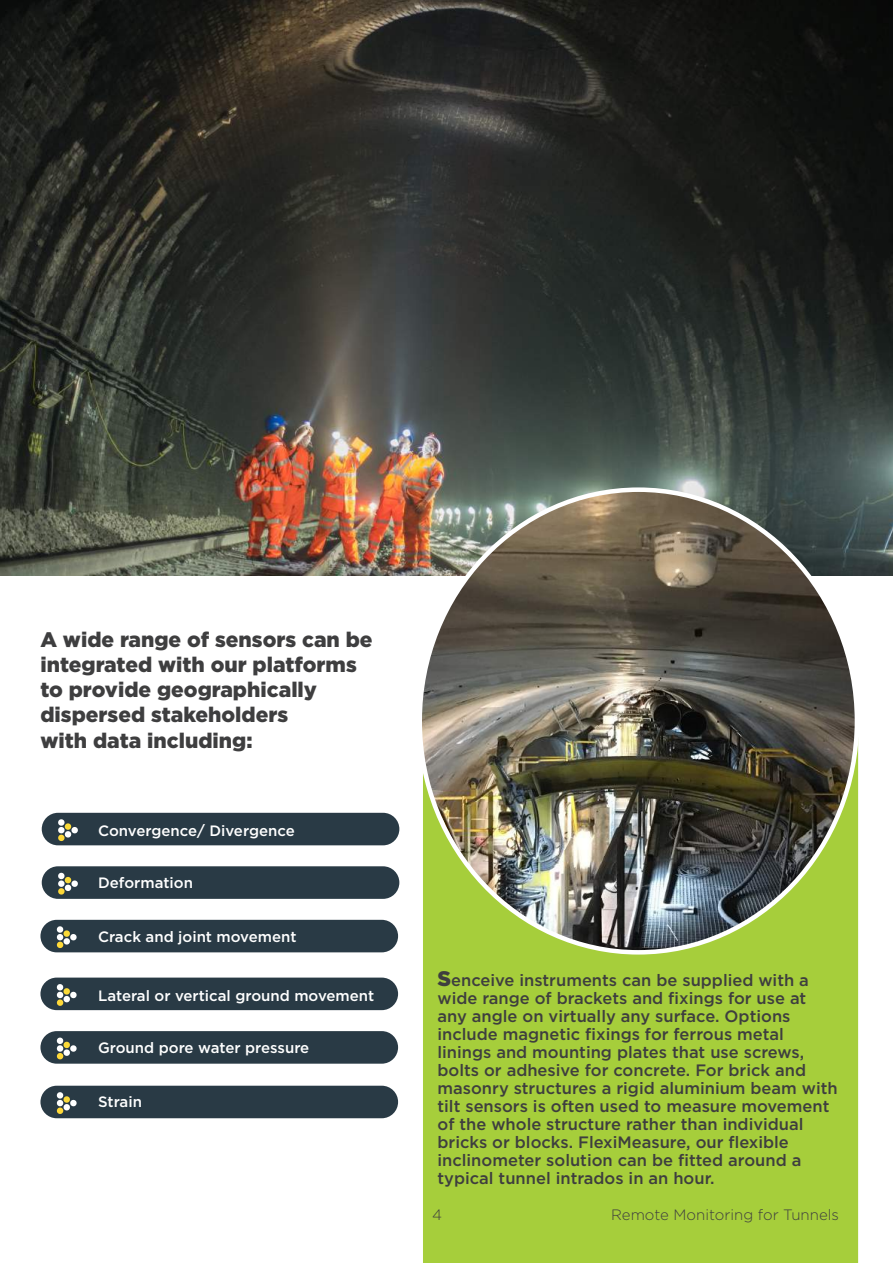
<style>
.page{position:relative;width:893px;height:1263px;background:#fff}
.page>*{position:absolute;margin:0;border:0;box-sizing:border-box;transform-origin:0 0}
.t1{font:900 21px/25.2px "Gotham";color:#3e3e3f}
.t2{font:500 16.5px/18px "Gotham";color:#3e3e3f}
.t3{font:500 15px "Gotham";color:#fff}
.t4{font:300 15px "Gotham";color:#3e3e3f}
.s1{font-weight:900;font-size:21px}
</style>
<div class="page">
<div style="left:42px;top:813px;width:357px;height:32px;background:#293a45;border-radius:16px"></div>
<svg style="left:58px;top:819px;width:20px;height:22px"></svg>
<div style="left:42px;top:866px;width:357px;height:33px;background:#293a45;border-radius:16px"></div>
<svg style="left:58px;top:873px;width:20px;height:21px"></svg>
<div style="left:40px;top:920px;width:358px;height:32px;background:#293a45;border-radius:16px"></div>
<svg style="left:57px;top:926px;width:20px;height:22px"></svg>
<div style="left:40px;top:977px;width:358px;height:33px;background:#293a45;border-radius:16px"></div>
<svg style="left:57px;top:984px;width:20px;height:22px"></svg>
<div style="left:40px;top:1031px;width:358px;height:33px;background:#293a45;border-radius:16px"></div>
<svg style="left:57px;top:1037px;width:20px;height:22px"></svg>
<div style="left:40px;top:1086px;width:358px;height:32px;background:#293a45;border-radius:16px"></div>
<svg style="left:57px;top:1092px;width:20px;height:22px"></svg>
<div style="left:423px;top:748px;width:435px;height:515px;background:#a6ce3b"></div>
<img style="left:0;top:0;width:893px;height:575px">
<img style="left:420px;top:490px;width:437px;height:462px">
<p class="t1" style="left:40px;top:626px;width:334px">A wide range of sensors can be integrated with our platforms to provide geographically dispersed stakeholders<br>with data including:</p>
<p class="t3" style="left:98px;top:820px;width:198px">Convergence/ Divergence</p>
<p class="t3" style="left:98px;top:873px;width:96px">Deformation</p>
<p class="t3" style="left:98px;top:926px;width:200px">Crack and joint movement</p>
<p class="t3" style="left:98px;top:986px;width:278px">Lateral or vertical ground movement</p>
<p class="t3" style="left:98px;top:1038px;width:213px">Ground pore water pressure</p>
<p class="t3" style="left:98px;top:1092px;width:45px">Strain</p>
<p class="t2" style="left:437px;top:970px;width:402px"><span class="s1">S</span>enceive instruments can be supplied with a wide range of brackets and fixings for use at any angle on virtually any surface. Options include magnetic fixings for ferrous metal linings and mounting plates that use screws, bolts or adhesive for concrete. For brick and masonry structures a rigid aluminium beam with tilt sensors is often used to measure movement of the whole structure rather than individual bricks or blocks. FlexiMeasure, our flexible inclinometer solution can be fitted around a typical tunnel intrados in an hour.</p>
<p class="t4" style="left:432px;top:1205px;width:11px">4</p>
<p class="t4" style="left:611px;top:1205px;width:229px">Remote Monitoring for Tunnels</p>
</div>
